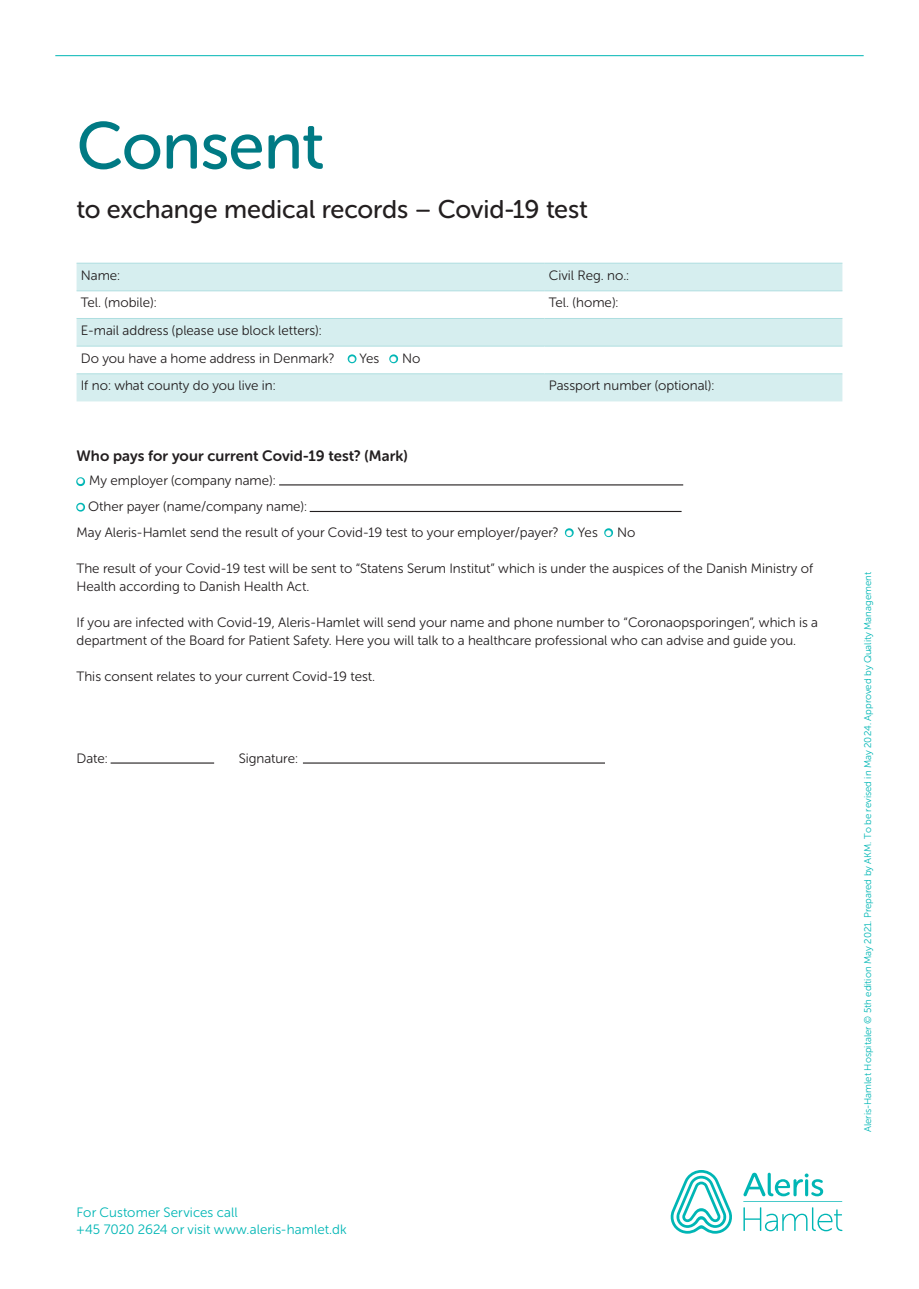
<style>
.page{position:relative;width:919px;height:1289px;background:#fff}
.page>*{position:absolute;margin:0;border:0;box-sizing:border-box;transform-origin:0 0}
.overskrift{font:66px "Museo Sans Rounded 500";letter-spacing:-.015em;color:#007a84}
.overskrift-2{font:25.5px "Museo Sans Rounded 500";letter-spacing:-.005em;color:#231f20}
.ml_rubrik{font:15px "Museo Sans Rounded 700";letter-spacing:.005em;color:#231f20}
.brødtekst{font:13.5px/18px "Museo Sans Rounded 300";color:#231f20}
.skema_brødtekst{font:13.5px "Museo Sans Rounded 300";color:#231f20}
.t1{font:13.5px/16.5px "Museo Sans Rounded 300";letter-spacing:.005em;color:#00b6b5}
.t2{font:9.75px "Museo Sans Rounded 300";color:#00b6b5}
.s1{font-family:"Arial";font-weight:900;color:#00b6b5}
</style>
<div class="page">
<svg style="left:743px;top:1172px;width:99px;height:59px"></svg>
<svg style="left:670px;top:1170px;width:62px;height:63px"></svg>
<hr style="left:55px;top:55px;width:808px;height:1px;background:#00b6b5">
<div style="left:77px;top:264px;width:765px;height:137px;background:#d6eeef"></div>
<svg style="left:77px;top:291px;width:765px;height:82px"></svg>
<hr style="left:77px;top:290px;width:467px;height:1px;background:#aedee0">
<hr style="left:544px;top:290px;width:298px;height:1px;background:#aedee0">
<hr style="left:77px;top:318px;width:467px;height:1px;background:#aedee0">
<hr style="left:544px;top:318px;width:298px;height:1px;background:#aedee0">
<hr style="left:77px;top:346px;width:467px;height:1px;background:#aedee0">
<hr style="left:544px;top:346px;width:298px;height:1px;background:#aedee0">
<hr style="left:77px;top:373px;width:467px;height:1px;background:#aedee0">
<hr style="left:544px;top:373px;width:298px;height:1px;background:#aedee0">
<hr style="left:77px;top:263px;width:467px;height:1px;background:#aedee0">
<hr style="left:544px;top:263px;width:298px;height:1px;background:#aedee0">
<hr style="left:279px;top:484px;width:404px;height:1px;background:#231f20">
<hr style="left:303px;top:762px;width:302px;height:1px;background:#231f20">
<hr style="left:111px;top:762px;width:103px;height:1px;background:#231f20">
<hr style="left:310px;top:511px;width:371px;height:1px;background:#231f20">
<p class="overskrift" style="left:77px;top:110px;width:249px">Consent</p>
<p class="overskrift-2" style="left:77px;top:195px;width:513px">to exchange medical records – Covid-19 test</p>
<p class="skema_brødtekst" style="left:81px;top:268px;width:41px">Name:</p>
<p class="skema_brødtekst" style="left:549px;top:268px;width:82px">Civil Reg. no.:</p>
<p class="skema_brødtekst" style="left:81px;top:295px;width:77px">Tel. (mobile):</p>
<p class="skema_brødtekst" style="left:549px;top:295px;width:71px">Tel. (home):</p>
<p class="skema_brødtekst" style="left:81px;top:323px;width:242px">E-mail address (please use block letters):</p>
<p class="skema_brødtekst" style="left:81px;top:351px;width:341px">Do you have a home address in Denmark? <span class="s1">●</span> Yes <span class="s1">●</span> No</p>
<p class="skema_brødtekst" style="left:81px;top:378px;width:196px">If no: what county do you live in:</p>
<p class="skema_brødtekst" style="left:549px;top:378px;width:167px">Passport number (optional):</p>
<p class="ml_rubrik" style="left:77px;top:448px;width:333px">Who pays for your current Covid-19 test? (Mark)</p>
<p class="brødtekst" style="left:77px;top:472px;width:201px"><span class="s1">●</span> My employer (company name):</p>
<p class="brødtekst" style="left:77px;top:497px;width:232px"><span class="s1">●</span> Other payer (name/company name):</p>
<p class="brødtekst" style="left:77px;top:523px;width:560px">May Aleris-Hamlet send the result of your Covid-19 test to your employer/payer? <span class="s1">●</span> Yes <span class="s1">●</span> No</p>
<p class="brødtekst" style="left:77px;top:559px;width:738px">The result of your Covid-19 test will be sent to “Statens Serum Institut” which is under the auspices of the Danish Ministry of<br>Health according to Danish Health Act.</p>
<p class="brødtekst" style="left:77px;top:613px;width:743px">If you are infected with Covid-19, Aleris-Hamlet will send your name and phone number to “Coronaopsporingen”, which is a department of the Board for Patient Safety. Here you will talk to a healthcare professional who can advise and guide you.</p>
<p class="brødtekst" style="left:77px;top:667px;width:300px">This consent relates to your current Covid-19 test.</p>
<p class="brødtekst" style="left:77px;top:749px;width:33px">Date:</p>
<p class="brødtekst" style="left:239px;top:749px;width:61px">Signature:</p>
<p class="t1" style="left:77px;top:1204px;width:271px">For Customer Services call<br>+45 7020 2624 or visit www.aleris-hamlet.dk</p>
<p class="t2" style="left:862px;top:1132px;width:561px;rotate:-90deg">Aleris-Hamlet Hospitaler © 5th edition May 2021. Prepared by AKM. To be revised in May 2024. Approved by Quality Management</p>
</div>
